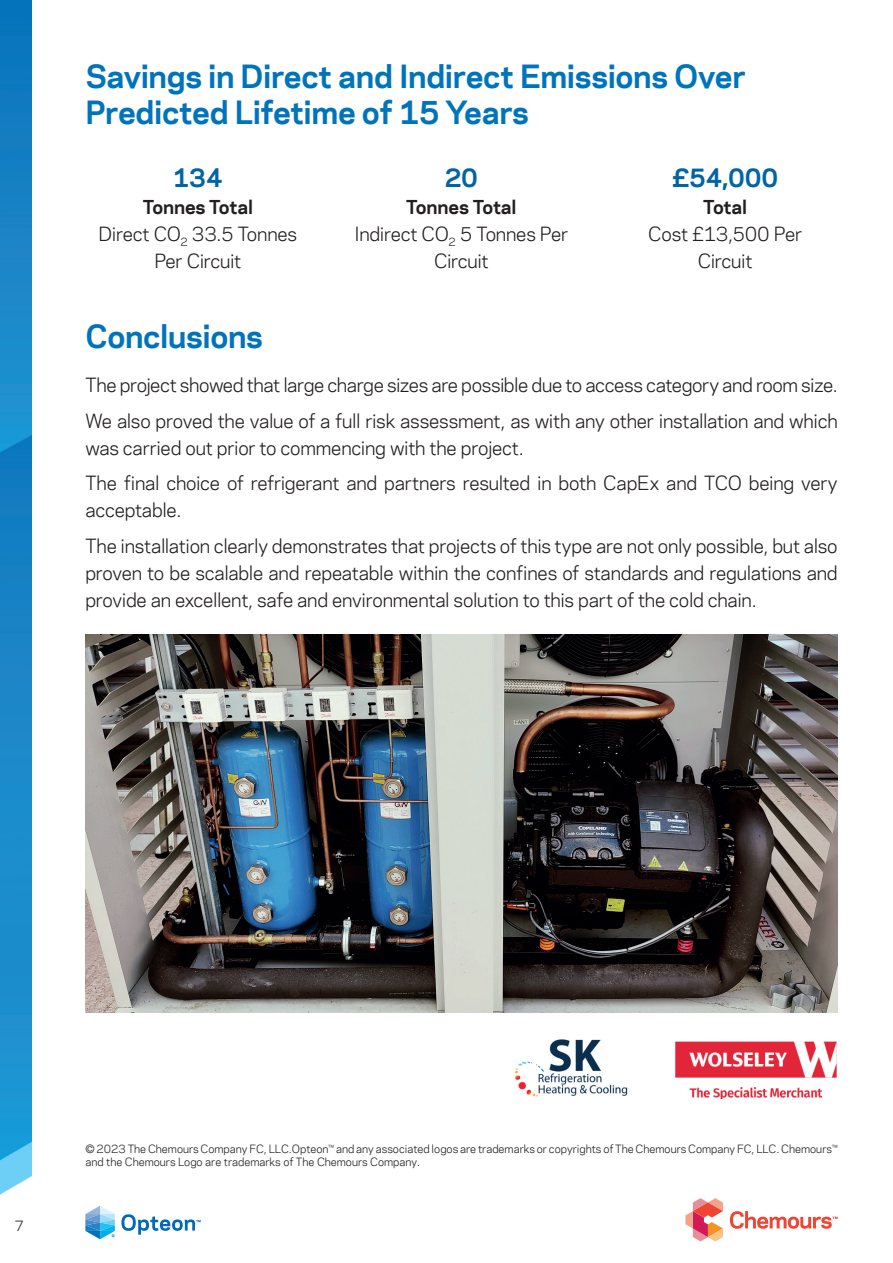
<style>
.page{position:relative;width:893px;height:1263px;background:#fff}
.page>*{position:absolute;margin:0;border:0;box-sizing:border-box;transform-origin:0 0}
.t1{font:700 30px/36px "Chemours Sans";letter-spacing:-.015em;color:#0074bb}
.t2{font:700 24px "Chemours Sans";letter-spacing:-.005em;color:#0165a5}
.t3{font:18px/27px "Chemours Sans";letter-spacing:-.015em;color:#231f20}
.t4{font:700 18px "Chemours Sans";letter-spacing:-.015em;color:#231f20}
.t5{font:13.5px "Chemours Sans";color:#231f20}
.t6{font:10.5px/12.6px "Chemours Sans";color:#231f20}
.s1{font-weight:700}
</style>
<div class="page">
<img style="left:0;top:0;width:32px;height:1195px">
<svg style="left:121px;top:1214px;width:80px;height:21px"></svg>
<svg style="left:85px;top:1206px;width:30px;height:33px"></svg>
<svg style="left:685px;top:1198px;width:38px;height:43px"></svg>
<svg style="left:730px;top:1211px;width:108px;height:18px"></svg>
<img style="left:675px;top:1041px;width:162px;height:58px">
<img style="left:515px;top:1039px;width:113px;height:58px">
<img style="left:85px;top:634px;width:753px;height:379px">
<h1 class="t1" style="left:85px;top:56px;width:662px">Savings in Direct and Indirect Emissions Over<br>Predicted Lifetime of 15 Years</h1>
<h2 class="t2" style="left:173px;top:159px;width:51px">134</h2>
<p class="t3" style="left:99px;top:192px;width:200px;text-align:center"><span class="s1">Tonnes Total<br></span>Direct CO<sub>2</sub> 33.5 Tonnes<br>Per Circuit</p>
<h2 class="t2" style="left:445px;top:159px;width:35px">20</h2>
<p class="t3" style="left:354px;top:192px;width:215px;text-align:center"><span class="s1">Tonnes Total<br></span>Indirect CO<sub>2</sub> 5 Tonnes Per<br>Circuit</p>
<h2 class="t2" style="left:672px;top:159px;width:108px">£54,000</h2>
<p class="t4" style="left:703px;top:193px;width:45px">Total</p>
<p class="t3" style="left:648px;top:219px;width:156px;text-align:center">Cost £13,500 Per<br>Circuit</p>
<h1 class="t1" style="left:85px;top:317px;width:179px">Conclusions</h1>
<p class="t3" style="left:85px;top:367px;width:754px;line-height:35.5px">The project showed that large charge sizes are possible due to access category and room size.<br>We also proved the value of a full risk assessment, as with any other installation and which</p>
<p class="t3" style="left:85px;top:429px;width:754px;line-height:35.5px">was carried out prior to commencing with the project.<br>The final choice of refrigerant and partners resulted in both CapEx and TCO being very</p>
<p class="t3" style="left:85px;top:492px;width:754px;line-height:35.5px">acceptable.<br>The installation clearly demonstrates that projects of this type are not only possible, but also</p>
<p class="t3" style="left:85px;top:558px;width:754px">proven to be scalable and repeatable within the confines of standards and regulations and provide an excellent, safe and environmental solution to this part of the cold chain.</p>
<p class="t5" style="left:14px;top:1215px;width:11px">7</p>
<p class="t6" style="left:85px;top:1142px;width:754px">© 2023 The Chemours Company FC, LLC.Opteon™ and any associated logos are trademarks or copyrights of The Chemours Company FC, LLC. Chemours™ and the Chemours Logo are trademarks of The Chemours Company.</p>
</div>
